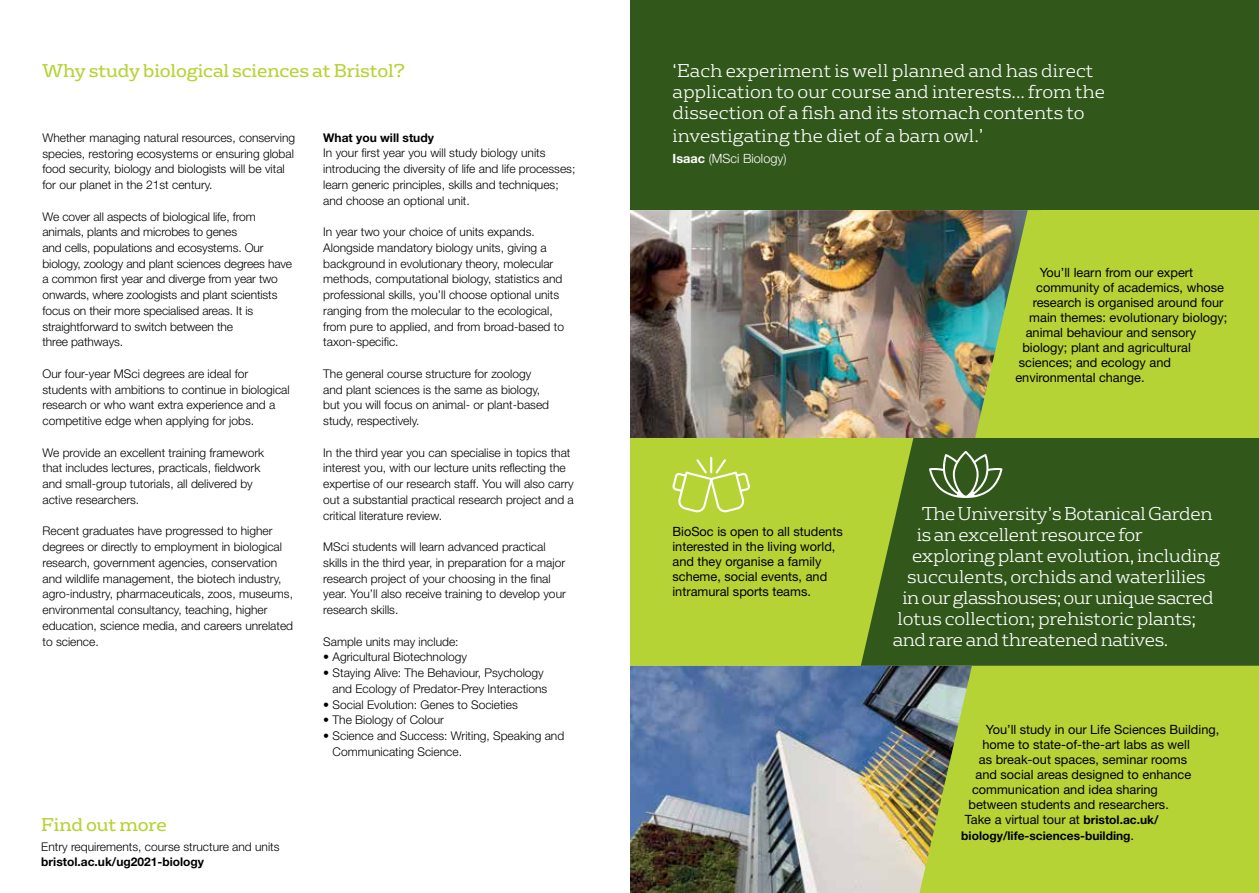
<style>
.page{position:relative;width:1259px;height:893px;background:#fff}
.page>*{position:absolute;margin:0;border:0;box-sizing:border-box;transform-origin:0 0}
.t1{font:300 18px/21px "FS Rufus";letter-spacing:-.01em;color:#fff}
.t2{font:18px "FS Rufus";letter-spacing:-.01em;color:#b5d334}
.t3{font:300 18px "FS Rufus";letter-spacing:-.03em;color:#fff}
.t4{font:12.75px/15px "Helvetica Neue";color:#000}
.t5{font:300 12.75px "Helvetica Neue";color:#fff}
.t6{font:300 12px/15.8px "Helvetica Neue";color:#000}
.t7{font:700 12px "Helvetica Neue";color:#000}
.s1{font-weight:700}
.s2{font-weight:700;font-size:12px}
.s3{font-weight:400;font-size:12.75px}
</style>
<div class="page">
<div style="left:630px;top:0;width:629px;height:210px;background:#31571b"></div>
<img style="left:630px;top:210px;width:345px;height:228px">
<div style="left:913px;top:438px;width:346px;height:228px;background:#31571b"></div>
<svg style="left:975px;top:210px;width:284px;height:228px;background:#aeca3a"></svg>
<svg style="left:630px;top:438px;width:283px;height:228px;background:#a7c631"></svg>
<div style="left:972px;top:666px;width:287px;height:227px;background:#b5d334"></div>
<img style="left:630px;top:666px;width:342px;height:227px">
<svg style="left:929px;top:451px;width:73px;height:47px;background:#5a7949"></svg>
<svg style="left:672px;top:457px;width:78px;height:56px;background:#c0da54"></svg>
<h1 class="t2" style="left:42px;top:56px;width:365px">Why study biological sciences at Bristol?</h1>
<p class="t6" style="left:43px;top:129px;width:254px">Whether managing natural resources, conserving species, restoring ecosystems or ensuring global food security, biology and biologists will be vital for our planet in the 21st century.</p>
<p class="t6" style="left:43px;top:208px;width:251px">We cover all aspects of biological life, from animals, plants and microbes to genes<br>and cells, populations and ecosystems. Our biology, zoology and plant sciences degrees have a common first year and diverge from year two onwards, where zoologists and plant scientists focus on their more specialised areas. It is straightforward to switch between the<br>three pathways.</p>
<p class="t6" style="left:43px;top:366px;width:249px">Our four-year MSci degrees are ideal for students with ambitions to continue in biological research or who want extra experience and a competitive edge when applying for jobs.</p>
<p class="t6" style="left:43px;top:444px;width:223px">We provide an excellent training framework that includes lectures, practicals, fieldwork and small-group tutorials, all delivered by active researchers.</p>
<p class="t6" style="left:43px;top:523px;width:252px">Recent graduates have progressed to higher degrees or directly to employment in biological research, government agencies, conservation and wildlife management, the biotech industry, agro-industry, pharmaceuticals, zoos, museums, environmental consultancy, teaching, higher education, science media, and careers unrelated to science.</p>
<h1 class="t2" style="left:41px;top:809px;width:127px">Find out more</h1>
<p class="t6" style="left:41px;top:838px;width:240px">Entry requirements, course structure and units</p>
<p class="t7" style="left:41px;top:855px;width:164px">bristol.ac.uk/ug2021-biology</p>
<p class="t7" style="left:323px;top:130px;width:112px">What you will study</p>
<p class="t6" style="left:323px;top:145px;width:254px">In your first year you will study biology units introducing the diversity of life and life processes; learn generic principles, skills and techniques; and choose an optional unit.</p>
<p class="t6" style="left:323px;top:224px;width:242px">In year two your choice of units expands.<br>Alongside mandatory biology units, giving a background in evolutionary theory, molecular methods, computational biology, statistics and professional skills, you’ll choose optional units ranging from the molecular to the ecological, from pure to applied, and from broad-based to taxon-specific.</p>
<p class="t6" style="left:323px;top:365px;width:227px">The general course structure for zoology and plant sciences is the same as biology, but you will focus on animal- or plant-based study, respectively.</p>
<p class="t6" style="left:323px;top:444px;width:252px">In the third year you can specialise in topics that interest you, with our lecture units reflecting the expertise of our research staff. You will also carry out a substantial practical research project and a critical literature review.</p>
<p class="t6" style="left:323px;top:539px;width:244px">MSci students will learn advanced practical skills in the third year, in preparation for a major research project of your choosing in the final year. You’ll also receive training to develop your research skills.</p>
<p class="t6" style="left:323px;top:633px;width:137px">Sample units may include:</p>
<p class="t6" style="left:323px;top:649px;width:145px">• Agricultural Biotechnology</p>
<p class="t6" style="left:323px;top:665px;width:226px;text-align:right">• Staying Alive: The Behaviour, Psychology and Ecology of Predator-Prey Interactions</p>
<p class="t6" style="left:323px;top:696px;width:196px">• Social Evolution: Genes to Societies</p>
<p class="t6" style="left:323px;top:712px;width:122px">• The Biology of Colour</p>
<p class="t6" style="left:332px;top:728px;width:233px;text-indent:-9px">• Science and Success: Writing, Speaking and<br>Communicating Science.</p>
<h1 class="t1" style="left:672px;top:59px;width:434px">‘Each experiment is well planned and has direct application to our course and interests... from the dissection of a fish and its stomach contents to</h1>
<h1 class="t1" style="left:672px;top:124px;width:312px">investigating the diet of a barn owl.’</h1>
<p class="t5" style="left:672px;top:151px;width:115px"><span class="s1">Isaac</span> (MSci Biology)</p>
<p class="t4" style="left:672px;top:523px;width:172px">BioSoc is open to all students interested in the living world, and they organise a family scheme, social events, and intramural sports teams.</p>
<p class="t4" style="left:1039px;top:264px;width:155px">You’ll learn from our expert</p>
<p class="t4" style="left:1036px;top:279px;width:189px">community of academics, whose</p>
<p class="t4" style="left:1032px;top:294px;width:192px">research is organised around four</p>
<p class="t4" style="left:1029px;top:309px;width:200px">main themes: evolutionary biology;</p>
<p class="t4" style="left:1025px;top:324px;width:172px">animal behaviour and sensory</p>
<p class="t4" style="left:1022px;top:339px;width:170px">biology; plant and agricultural</p>
<p class="t4" style="left:1019px;top:354px;width:154px">sciences; and ecology and</p>
<p class="t4" style="left:1015px;top:369px;width:131px">environmental change.</p>
<h1 class="t1" style="left:921px;top:502px;width:292px">The University’s Botanical Garden</h1>
<h1 class="t1" style="left:917px;top:523px;width:227px">is an excellent resource for</h1>
<h1 class="t1" style="left:912px;top:544px;width:309px">exploring plant evolution, including</h1>
<h1 class="t1" style="left:907px;top:565px;width:300px">succulents, orchids and waterlilies</h1>
<h1 class="t3" style="left:902px;top:584px;width:313px">in our glasshouses; our unique sacred</h1>
<h1 class="t1" style="left:897px;top:607px;width:300px">lotus collection; prehistoric plants;</h1>
<h1 class="t1" style="left:892px;top:628px;width:277px">and rare and threatened natives.</h1>
<p class="t4" style="left:986px;top:721px;width:235px">You’ll study in our Life Sciences Building,</p>
<p class="t4" style="left:982px;top:736px;width:209px">home to state-of-the-art labs as well</p>
<p class="t4" style="left:979px;top:751px;width:210px">as break-out spaces, seminar rooms</p>
<p class="t4" style="left:975px;top:766px;width:217px">and social areas designed to enhance</p>
<p class="t4" style="left:972px;top:781px;width:187px">communication and idea sharing</p>
<p class="t4" style="left:968px;top:796px;width:202px">between students and researchers.</p>
<p class="t4" style="left:965px;top:812px;width:195px">Take a virtual tour at <span class="s2">bristol.ac.uk/</span></p>
<p class="t7" style="left:961px;top:828px;width:174px">biology/life-sciences-building<span class="s3">.</span></p>
</div>
